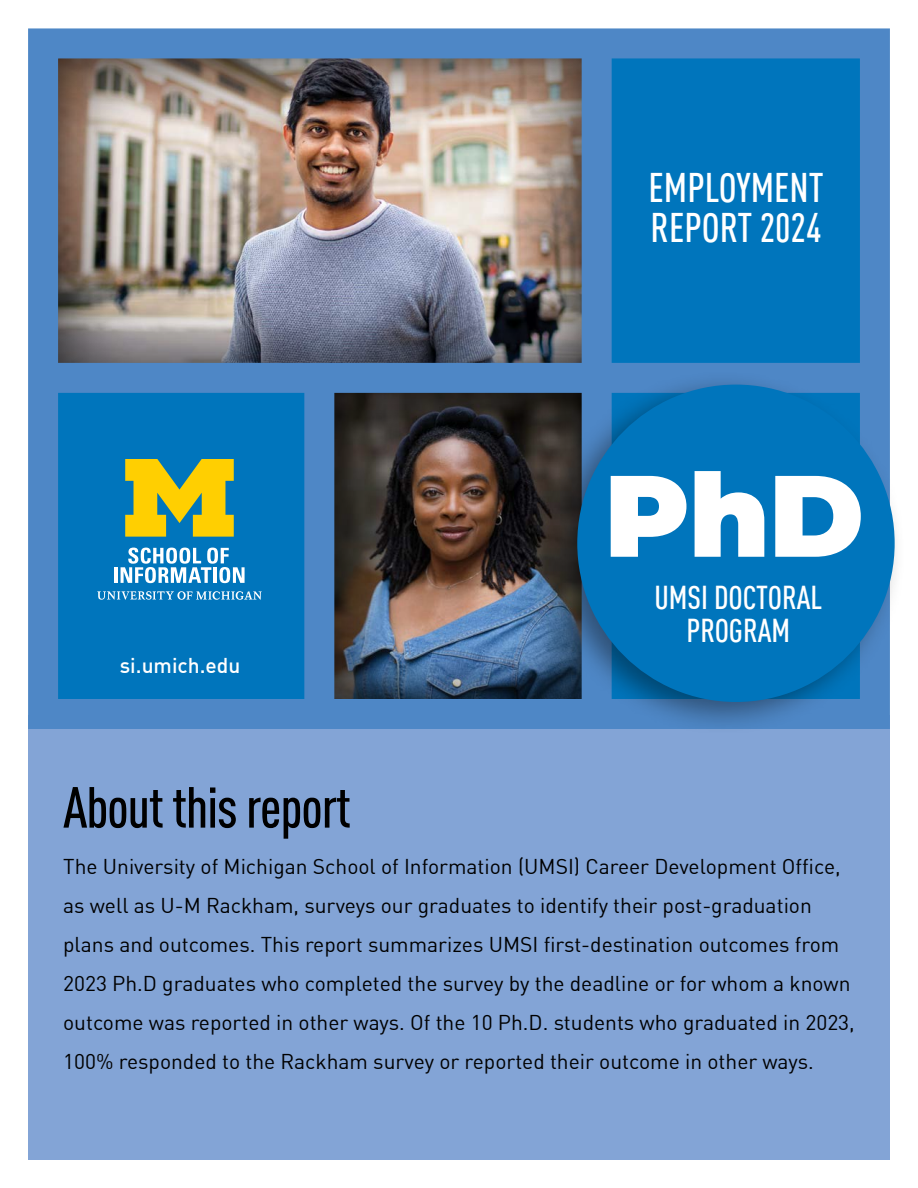
<style>
.page{position:relative;width:918px;height:1188px;background:#fff}
.page>*{position:absolute;margin:0;border:0;box-sizing:border-box;transform-origin:0 0}
.cover_1{font:900 115.5px "Montserrat";color:#fff}
.H1_H1{font:500 condensed 57px "DIN Offc";letter-spacing:-.02em;color:#000}
.cover_2{font:500 condensed 40.5px/40.5px "DIN Offc";color:#fff}
.cover_2-2{font:500 condensed 32.4px/32.4px "DIN Offc";color:#fff;text-align:center}
.p6{font:21px/39px "DIN Offc";color:#000}
.p_cover{font:500 21px "DIN Offc";color:#fff}
</style>
<div class="page">
<div style="left:28px;top:716px;width:862px;height:444px;background:#83a4d6"></div>
<div style="left:41px;top:324px;width:283px;height:380px;background:#0075bc"></div>
<div style="left:594px;top:41px;width:284px;height:672px;background:#0075bc"></div>
<div style="left:320px;top:376px;width:278px;height:329px;background:#000;opacity:.75"></div>
<div style="left:43px;top:41px;width:555px;height:327px;background:#000;opacity:.75"></div>
<div style="left:28px;top:28px;width:862px;height:701px;border:30px solid #4e87c6"></div>
<div style="left:304px;top:376px;width:30px;height:341px;background:#4e87c6"></div>
<div style="left:582px;top:48px;width:30px;height:661px;background:#4e87c6"></div>
<div style="left:34px;top:363px;width:830px;height:30px;background:#4e87c6"></div>
<div style="left:541px;top:369px;width:366px;height:366px;background:#000;opacity:.4"></div>
<div style="left:577px;top:385px;width:318px;height:317px;background:#0075bc;border-radius:50%"></div>
<hr style="left:114px;top:567px;width:4px;height:16px;background:#fff">
<svg style="left:121px;top:548px;width:124px;height:35px"></svg>
<svg style="left:97px;top:591px;width:165px;height:9px"></svg>
<svg style="left:125px;top:459px;width:109px;height:78px"></svg>
<h1 class="cover_2" style="left:649px;top:167px;width:177px">EMPLOYMENT<br>REPORT 2024</h1>
<h1 class="cover_1" style="left:604px;top:429px;width:261px">PhD</h1>
<p class="p_cover" style="left:120px;top:652px;width:122px">si.umich.edu</p>
<h1 class="cover_2-2" style="left:654px;top:581px;width:169px">UMSI DOCTORAL<br>PROGRAM</h1>
<h1 class="H1_H1" style="left:63px;top:774px;width:289px">About this report</h1>
<p class="p6" style="left:63px;top:847px;width:793px">The University of Michigan School of Information (UMSI) Career Development Office, as well as U-M Rackham, surveys our graduates to identify their post-graduation plans and outcomes. This report summarizes UMSI first-destination outcomes from 2023 Ph.D graduates who completed the survey by the deadline or for whom a known outcome was reported in other ways. Of the 10 Ph.D. students who graduated in 2023, 100% responded to the Rackham survey or reported their outcome in other ways.</p>
</div>
